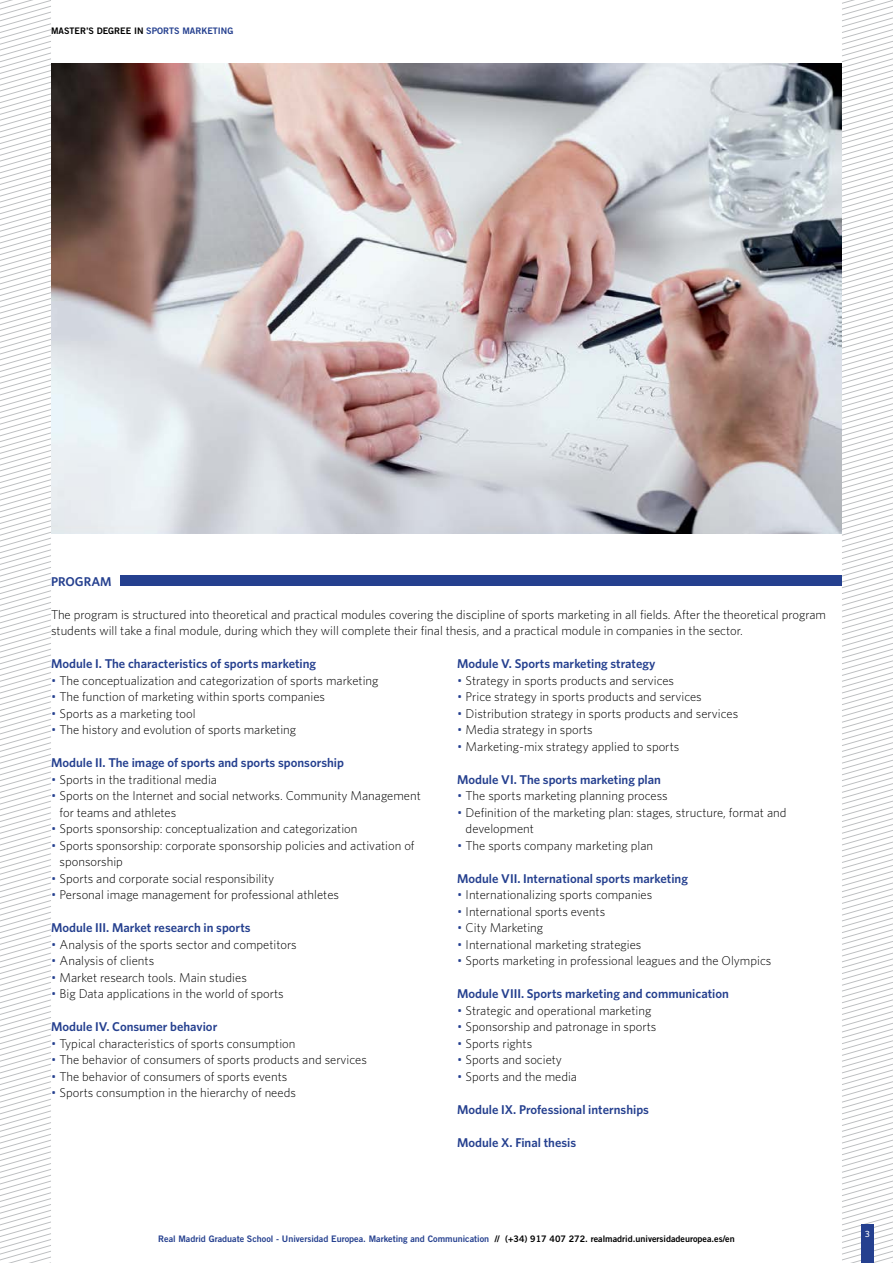
<style>
.page{position:relative;width:893px;height:1263px;background:#fff}
.page>*{position:absolute;margin:0;border:0;box-sizing:border-box;transform-origin:0 0}
.t1{font:300 12.75px/16.5px "Whitney";color:#000}
.t2{font:600 12.75px "Whitney";color:#25408f}
.t3{font:9px "Trade Gothic LT Bold Two";color:#25408f}
.t4{font:9px "Trade Gothic LT Bold Two";color:#000}
.t5{font:500 9px "Whitney";color:#fff}
.s1{color:#25408f}
.s2{color:#000}
</style>
<div class="page">
<svg style="left:0;top:0;width:51px;height:1263px"></svg>
<svg style="left:842px;top:0;width:51px;height:1263px"></svg>
<div style="left:861px;top:1225px;width:13px;height:38px;background:#25408f"></div>
<div style="left:120px;top:576px;width:722px;height:10px;background:#25408f"></div>
<img style="left:51px;top:64px;width:791px;height:469px">
<p class="t4" style="left:51px;top:25px;width:184px">MASTER’S DEGREE IN <span class="s1">SPORTS MARKETING</span></p>
<p class="t2" style="left:51px;top:573px;width:62px">PROGRAM</p>
<p class="t1" style="left:51px;top:606px;width:777px">The program is structured into theoretical and practical modules covering the discipline of sports marketing in all fields. After the theoretical program students will take a final module, during which they will complete their final thesis, and a practical module in companies in the sector.</p>
<p class="t2" style="left:51px;top:655px;width:267px">Module I. The characteristics of sports marketing</p>
<p class="t1" style="left:51px;top:672px;width:329px"><span class="s1">•</span> The conceptualization and categorization of sports marketing</p>
<p class="t1" style="left:51px;top:688px;width:276px"><span class="s1">•</span> The function of marketing within sports companies</p>
<p class="t1" style="left:51px;top:705px;width:146px"><span class="s1">•</span> Sports as a marketing tool</p>
<p class="t1" style="left:51px;top:721px;width:247px"><span class="s1">•</span> The history and evolution of sports marketing</p>
<p class="t2" style="left:51px;top:754px;width:294px">Module II. The image of sports and sports sponsorship</p>
<p class="t1" style="left:51px;top:771px;width:167px"><span class="s1">•</span> Sports in the traditional media</p>
<p class="t1" style="left:60px;top:787px;width:363px;text-indent:-9px"><span class="s1">•</span> Sports on the Internet and social networks. Community Management for teams and athletes</p>
<p class="t1" style="left:51px;top:820px;width:308px"><span class="s1">•</span> Sports sponsorship: conceptualization and categorization</p>
<p class="t1" style="left:60px;top:837px;width:357px;text-indent:-9px"><span class="s1">•</span> Sports sponsorship: corporate sponsorship policies and activation of sponsorship</p>
<p class="t1" style="left:51px;top:870px;width:225px"><span class="s1">•</span> Sports and corporate social responsibility</p>
<p class="t1" style="left:51px;top:886px;width:289px"><span class="s1">•</span> Personal image management for professional athletes</p>
<p class="t2" style="left:51px;top:919px;width:201px">Module III. Market research in sports</p>
<p class="t1" style="left:51px;top:936px;width:247px"><span class="s1">•</span> Analysis of the sports sector and competitors</p>
<p class="t1" style="left:51px;top:952px;width:105px"><span class="s1">•</span> Analysis of clients</p>
<p class="t1" style="left:51px;top:969px;width:197px"><span class="s1">•</span> Market research tools. Main studies</p>
<p class="t1" style="left:51px;top:985px;width:234px"><span class="s1">•</span> Big Data applications in the world of sports</p>
<p class="t2" style="left:51px;top:1018px;width:168px">Module IV. Consumer behavior</p>
<p class="t1" style="left:51px;top:1035px;width:246px"><span class="s1">•</span> Typical characteristics of sports consumption</p>
<p class="t1" style="left:51px;top:1051px;width:317px"><span class="s1">•</span> The behavior of consumers of sports products and services</p>
<p class="t1" style="left:51px;top:1068px;width:238px"><span class="s1">•</span> The behavior of consumers of sports events</p>
<p class="t1" style="left:51px;top:1084px;width:246px"><span class="s1">•</span> Sports consumption in the hierarchy of needs</p>
<p class="t2" style="left:457px;top:655px;width:200px">Module V. Sports marketing strategy</p>
<p class="t1" style="left:457px;top:672px;width:219px"><span class="s1">•</span> Strategy in sports products and services</p>
<p class="t1" style="left:457px;top:688px;width:246px"><span class="s1">•</span> Price strategy in sports products and services</p>
<p class="t1" style="left:457px;top:705px;width:283px"><span class="s1">•</span> Distribution strategy in sports products and services</p>
<p class="t1" style="left:457px;top:721px;width:137px"><span class="s1">•</span> Media strategy in sports</p>
<p class="t1" style="left:457px;top:738px;width:224px"><span class="s1">•</span> Marketing-mix strategy applied to sports</p>
<p class="t2" style="left:457px;top:771px;width:205px">Module VI. The sports marketing plan</p>
<p class="t1" style="left:457px;top:787px;width:212px"><span class="s1">•</span> The sports marketing planning process</p>
<p class="t1" style="left:466px;top:804px;width:322px;text-indent:-9px"><span class="s1">•</span> Definition of the marketing plan: stages, structure, format and development</p>
<p class="t1" style="left:457px;top:837px;width:198px"><span class="s1">•</span> The sports company marketing plan</p>
<p class="t2" style="left:457px;top:870px;width:232px">Module VII. International sports marketing</p>
<p class="t1" style="left:457px;top:886px;width:197px"><span class="s1">•</span> Internationalizing sports companies</p>
<p class="t1" style="left:457px;top:903px;width:150px"><span class="s1">•</span> International sports events</p>
<p class="t1" style="left:457px;top:919px;width:88px"><span class="s1">•</span> City Marketing</p>
<p class="t1" style="left:457px;top:936px;width:186px"><span class="s1">•</span> International marketing strategies</p>
<p class="t1" style="left:457px;top:952px;width:316px"><span class="s1">•</span> Sports marketing in professional leagues and the Olympics</p>
<p class="t2" style="left:457px;top:985px;width:273px">Module VIII. Sports marketing and communication</p>
<p class="t1" style="left:457px;top:1002px;width:196px"><span class="s1">•</span> Strategic and operational marketing</p>
<p class="t1" style="left:457px;top:1018px;width:201px"><span class="s1">•</span> Sponsorship and patronage in sports</p>
<p class="t1" style="left:457px;top:1035px;width:77px"><span class="s1">•</span> Sports rights</p>
<p class="t1" style="left:457px;top:1051px;width:106px"><span class="s1">•</span> Sports and society</p>
<p class="t1" style="left:457px;top:1068px;width:121px"><span class="s1">•</span> Sports and the media</p>
<p class="t2" style="left:457px;top:1101px;width:193px">Module IX. Professional internships</p>
<p class="t2" style="left:457px;top:1134px;width:121px">Module X. Final thesis</p>
<p class="t3" style="left:158px;top:1233px;width:578px">Real Madrid Graduate School - Universidad Europea. Marketing and Communication <span class="s2">// (+34) 917 407 272. realmadrid.universidadeuropea.es/en</span></p>
<p class="t5" style="left:865px;top:1228px;width:6px">3</p>
</div>
